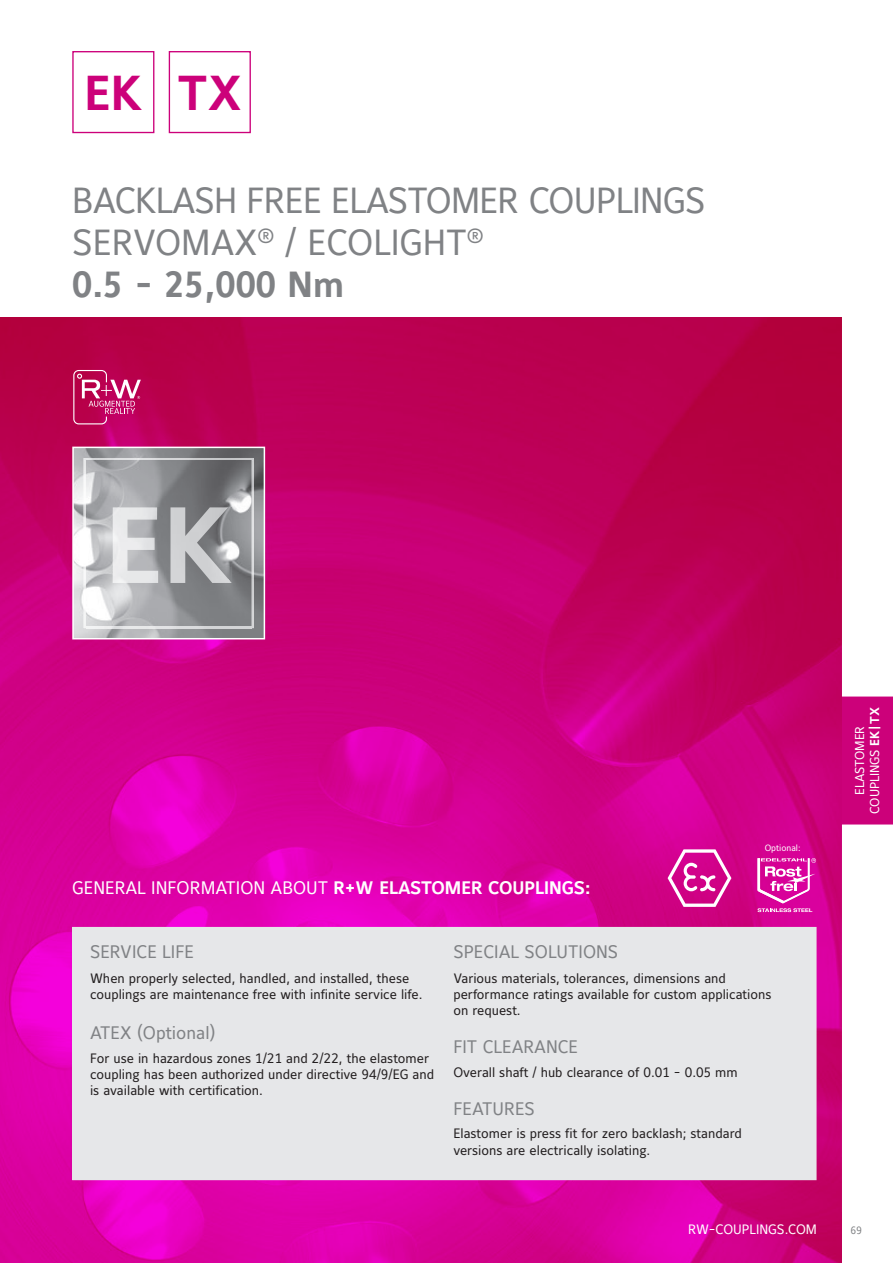
<style>
.page{position:relative;width:893px;height:1263px;background:#fff}
.page>*{position:absolute;margin:0;border:0;box-sizing:border-box;transform-origin:0 0}
.t1{font:48.6px "Maurea Bold Tf";color:#cc017a}
.Maurea_24_pt{font:36px/42px "Maurea Regular Tf";letter-spacing:-.02em;color:#808285}
.Maurea_12pt{font:18px "Maurea Regular Tf";color:#fff}
.Maurea_9pt{font:18px "Maurea Regular Tf";color:#808285}
.Maurea_12pt-2{font:18px "Maurea Regular Tf";color:#808285}
.Maurea_9pt-2{font:13.5px/16.2px "Maurea Regular Tf";color:#231f20}
.www_Pagina{font:13.5px "Maurea Regular Tf";color:#fff}
.t2{font:12.75px/15px "Maurea Regular Tf";letter-spacing:-.01em;color:#fff;text-align:center}
.t3{font:10.5px "Maurea Regular Tf";color:#808285}
.Maurea_6_pt{font:9px "Maurea Regular Tf";color:#fff}
.s1{font-family:"Maurea Bold Tf"}
.s2{font-family:"Maurea Bold Lf"}
</style>
<div class="page">
<div style="left:842px;top:696px;width:51px;height:129px;background:#cc017a"></div>
<hr style="left:842px;top:696px;width:51px;height:1px;background:#fff">
<div style="left:169px;top:51px;width:82px;height:82px;border:1px solid #cc017a"></div>
<img style="left:0;top:317px;width:842px;height:946px">
<div style="left:72px;top:51px;width:82px;height:82px;border:1px solid #cc017a"></div>
<div style="left:73px;top:927px;width:743px;height:253px;background:#e6e7e9"></div>
<svg style="left:668px;top:849px;width:63px;height:58px"></svg>
<svg style="left:757px;top:858px;width:59px;height:54px;background:#e145b4"></svg>
<img style="left:75px;top:450px;width:187px;height:186px">
<img style="left:113px;top:507px;width:119px;height:76px">
<img style="left:84px;top:458px;width:170px;height:3px">
<img style="left:84px;top:460px;width:2px;height:168px">
<img style="left:251px;top:460px;width:3px;height:168px">
<img style="left:86px;top:626px;width:165px;height:2px">
<div style="left:72px;top:447px;width:193px;height:192px;border:2px solid #fff"></div>
<svg style="left:73px;top:370px;width:68px;height:54px;background:#c83173"></svg>
<p class="t1" style="left:85px;top:66px;width:59px">EK</p>
<p class="t1" style="left:178px;top:66px;width:65px">TX</p>
<p class="Maurea_24_pt" style="left:72px;top:181px;width:635px">BACKLASH FREE ELASTOMER COUPLINGS<br>SERVOMAX<sup>®</sup> / ECOLIGHT<sup>®<br></sup><span class="s1">0.5 - 25,000 Nm</span></p>
<p class="Maurea_12pt" style="left:72px;top:877px;width:520px">GENERAL INFORMATION ABOUT <span class="s2">R+W ELASTOMER COUPLINGS:</span></p>
<p class="Maurea_6_pt" style="left:765px;top:843px;width:37px">Optional:</p>
<p class="Maurea_12pt-2" style="left:90px;top:942px;width:106px">SERVICE LIFE</p>
<p class="Maurea_9pt-2" style="left:90px;top:971px;width:334px">When properly selected, handled, and installed, these couplings are maintenance free with infinite service life.</p>
<p class="Maurea_12pt-2" style="left:90px;top:1023px;width:127px">ATEX (Optional)</p>
<p class="Maurea_9pt-2" style="left:90px;top:1051px;width:346px">For use in hazardous zones 1/21 and 2/22, the elastomer coupling has been authorized under directive 94/9/EG and is available with certification.</p>
<p class="Maurea_9pt" style="left:453px;top:942px;width:166px">SPECIAL SOLUTIONS</p>
<p class="Maurea_9pt-2" style="left:453px;top:971px;width:274px">Various materials, tolerances, dimensions and</p>
<p class="Maurea_9pt-2" style="left:453px;top:987px;width:320px">performance ratings available for custom applications on request.</p>
<p class="Maurea_9pt" style="left:453px;top:1037px;width:126px">FIT CLEARANCE</p>
<p class="Maurea_9pt-2" style="left:453px;top:1065px;width:286px">Overall shaft / hub clearance of 0.01 - 0.05 mm</p>
<p class="Maurea_9pt" style="left:453px;top:1098px;width:83px">FEATURES</p>
<p class="Maurea_9pt-2" style="left:453px;top:1126px;width:290px">Elastomer is press fit for zero backlash; standard versions are electrically isolating.</p>
<p class="t2" style="left:853px;top:814px;width:108px;rotate:-90deg">ELASTOMER<br>COUPLINGS <span class="s1">EK|TX</span></p>
<p class="www_Pagina" style="left:688px;top:1221px;width:130px">RW-COUPLINGS.COM</p>
<p class="t3" style="left:850px;top:1224px;width:13px">69</p>
</div>
